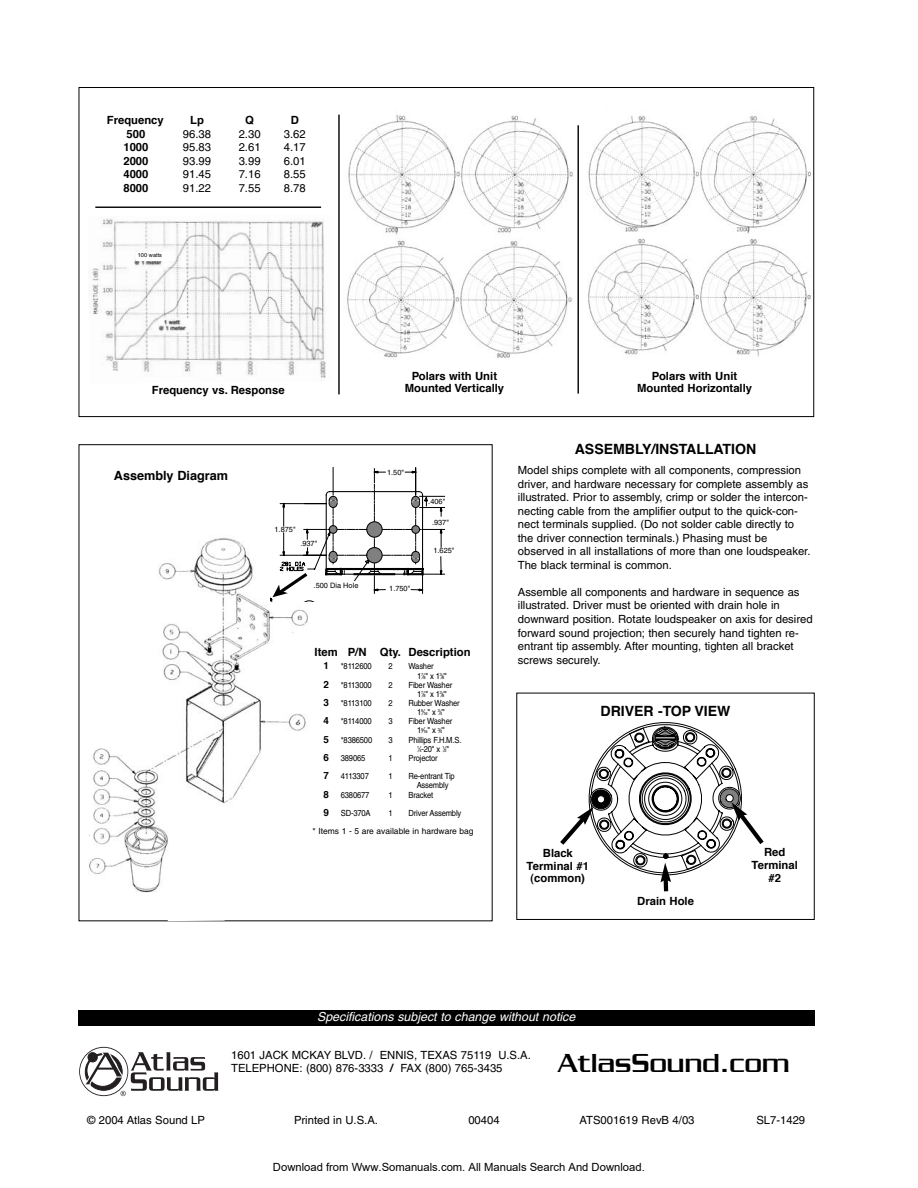
<style>
.page{position:relative;width:918px;height:1188px;background:#fff}
.page>*{position:absolute;margin:0;border:0;box-sizing:border-box;transform-origin:0 0}
.t1{font:600 28.2px "Chainlink";color:#000}
.t2{font:700 14.1px "Helvetica";color:#000}
.t3{font:700 12.75px "Helvetica";color:#000}
.t4{font:italic 12.45px "Helvetica";color:#fff}
.t5{font:11.25px/13.5px "Helvetica";color:#000}
.t6{font:700 11.25px/12.8px "Helvetica";color:#000;text-align:center}
.t7{font:11.25px "Arial";color:#000}
.t8{font:8.4px/9.1px "Helvetica";letter-spacing:-.02em;color:#000;text-align:center;scale:.9 1}
.t9{font:8.4px/18.3px "Helvetica";color:#000;scale:.9 1}
.t10{font:7.35px "Helvetica";color:#000}
.t11{font:5.7px "Helvetica";color:#000}
.s1{font-weight:700;font-size:9.9px}
.s2{font-size:4.2px}
.s3{font-weight:700}
</style>
<div class="page">
<div style="left:79px;top:1010px;width:736px;height:16px;background:#000"></div>
<svg style="left:79px;top:1047px;width:49px;height:49px"></svg>
<div style="left:80px;top:1048px;width:47px;height:47px;background:#fff;border-radius:50%"></div>
<svg style="left:83px;top:1051px;width:135px;height:45px"></svg>
<img style="left:588px;top:115px;width:223px;height:242px">
<img style="left:89px;top:218px;width:237px;height:160px">
<img style="left:89px;top:538px;width:226px;height:355px">
<svg style="left:270px;top:468px;width:175px;height:133px"></svg>
<div style="left:516px;top:693px;width:299px;height:227px;border:1px solid #000"></div>
<svg style="left:560px;top:722px;width:204px;height:170px"></svg>
<hr style="left:578px;top:125px;width:1px;height:269px;background:#000">
<hr style="left:338px;top:115px;width:2px;height:279px;background:#000">
<hr style="left:95px;top:207px;width:226px;height:1px;background:#000">
<svg style="left:167px;top:878px;width:58px;height:43px"></svg>
<img style="left:347px;top:115px;width:226px;height:243px">
<div style="left:136px;top:252px;width:33px;height:8px;background:#fff"></div>
<p class="t6" style="left:107px;top:115px;width:58px">Frequency</p>
<p class="t6" style="left:190px;top:115px;width:15px">Lp</p>
<p class="t6" style="left:245px;top:115px;width:10px">Q</p>
<p class="t6" style="left:291px;top:115px;width:10px">D</p>
<p class="t6" style="left:127px;top:128px;width:20px">500</p>
<p class="t5" style="left:183px;top:128px;width:30px">96.38</p>
<p class="t5" style="left:239px;top:128px;width:23px">2.30</p>
<p class="t5" style="left:284px;top:128px;width:23px">3.62</p>
<p class="t6" style="left:123px;top:142px;width:27px">1000</p>
<p class="t5" style="left:183px;top:142px;width:30px">95.83</p>
<p class="t5" style="left:239px;top:142px;width:23px">2.61</p>
<p class="t5" style="left:284px;top:142px;width:23px">4.17</p>
<p class="t6" style="left:123px;top:155px;width:27px">2000</p>
<p class="t5" style="left:183px;top:155px;width:30px">93.99</p>
<p class="t5" style="left:239px;top:155px;width:23px">3.99</p>
<p class="t5" style="left:284px;top:155px;width:23px">6.01</p>
<p class="t6" style="left:123px;top:169px;width:27px">4000</p>
<p class="t5" style="left:183px;top:169px;width:30px">91.45</p>
<p class="t5" style="left:239px;top:169px;width:23px">7.16</p>
<p class="t5" style="left:284px;top:169px;width:23px">8.55</p>
<p class="t6" style="left:123px;top:182px;width:27px">8000</p>
<p class="t5" style="left:183px;top:182px;width:30px">91.22</p>
<p class="t5" style="left:239px;top:182px;width:23px">7.55</p>
<p class="t5" style="left:284px;top:182px;width:23px">8.78</p>
<p class="t11" style="left:138px;top:253px;width:26px">100 watts</p>
<p class="t6" style="left:405px;top:370px;width:101px">Polars with Unit<br>Mounted Vertically</p>
<p class="t6" style="left:652px;top:370px;width:87px">Polars with Unit</p>
<p class="t6" style="left:152px;top:385px;width:134px">Frequency vs. Response</p>
<p class="t6" style="left:637px;top:383px;width:116px">Mounted Horizontally</p>
<p class="t3" style="left:114px;top:470px;width:116px">Assembly Diagram</p>
<p class="t10" style="left:275px;top:527px;width:23px">1.875"</p>
<p class="t10" style="left:300px;top:540px;width:19px">.937"</p>
<p class="t10" style="left:314px;top:582px;width:46px">.500 Dia Hole</p>
<p class="t10" style="left:387px;top:470px;width:19px">1.50"</p>
<p class="t10" style="left:389px;top:586px;width:23px">1.750"</p>
<p class="t10" style="left:428px;top:499px;width:19px">.406"</p>
<p class="t10" style="left:432px;top:519px;width:19px">.937"</p>
<p class="t10" style="left:433px;top:547px;width:23px">1.625"</p>
<p class="t6" style="left:315px;top:647px;width:157px">Item P/N Qty. Description</p>
<p class="t8" style="left:323px;top:663px;width:55px"><span class="s1">1</span> *8112600</p>
<p class="t8" style="left:388px;top:663px;width:6px">2</p>
<p class="t8" style="left:417px;top:663px;width:35px;text-align:left;text-indent:-9px">Washer<br>1<sup>7</sup>⁄<span class="s2">8</span>" x 1<sup>3</sup>⁄<span class="s2">8</span>"</p>
<p class="t8" style="left:323px;top:681px;width:55px"><span class="s1">2</span> *8113000</p>
<p class="t8" style="left:388px;top:681px;width:6px">2</p>
<p class="t8" style="left:409px;top:681px;width:50px">Fiber Washer<br>1<sup>7</sup>⁄<span class="s2">8</span>" x 1<sup>3</sup>⁄<span class="s2">8</span>"</p>
<p class="t8" style="left:323px;top:699px;width:55px"><span class="s1">3</span> *8113100</p>
<p class="t8" style="left:388px;top:699px;width:6px">2</p>
<p class="t8" style="left:417px;top:699px;width:49px;text-align:left;text-indent:-9px">Rubber Washer<br>1<sup>5</sup>⁄<span class="s2">16</span>" x <sup>3</sup>⁄<span class="s2">4</span>"</p>
<p class="t8" style="left:323px;top:718px;width:55px"><span class="s1">4</span> *8114000</p>
<p class="t8" style="left:388px;top:718px;width:6px">3</p>
<p class="t8" style="left:409px;top:718px;width:50px">Fiber Washer<br>1<sup>5</sup>⁄<span class="s2">16</span>" x <sup>3</sup>⁄<span class="s2">4</span>"</p>
<p class="t8" style="left:323px;top:736px;width:56px"><span class="s1">5</span> *8386500</p>
<p class="t8" style="left:388px;top:736px;width:6px">3</p>
<p class="t8" style="left:409px;top:736px;width:60px">Phillips F.H.M.S.<br><sup>1</sup>⁄<span class="s2">4</span>-20" x <sup>1</sup>⁄<span class="s2">2</span>"</p>
<p class="t8" style="left:323px;top:754px;width:48px"><span class="s1">6</span> 389065</p>
<p class="t8" style="left:388px;top:754px;width:6px">1</p>
<p class="t8" style="left:409px;top:754px;width:34px">Projector</p>
<p class="t8" style="left:323px;top:773px;width:52px"><span class="s1">7</span> 4113307</p>
<p class="t8" style="left:388px;top:773px;width:6px">1</p>
<p class="t8" style="left:409px;top:773px;width:53px">Re-entrant Tip<br>Assembly</p>
<p class="t8" style="left:323px;top:791px;width:53px"><span class="s1">8</span> 6380677</p>
<p class="t8" style="left:388px;top:791px;width:6px">1</p>
<p class="t8" style="left:409px;top:791px;width:29px">Bracket</p>
<p class="t8" style="left:323px;top:809px;width:54px"><span class="s1">9</span> SD-370A</p>
<p class="t8" style="left:388px;top:809px;width:6px">1</p>
<p class="t9" style="left:313px;top:805px;width:180px;text-indent:96px">Driver Assembly<br>* Items 1 - 5 are available in hardware bag</p>
<p class="t2" style="left:575px;top:443px;width:183px">ASSEMBLY/INSTALLATION</p>
<p class="t5" style="left:518px;top:464px;width:294px">Model ships complete with all components, compression driver, and hardware necessary for complete assembly as illustrated. Prior to assembly, crimp or solder the intercon&shy;necting cable from the amplifier output to the quick-con&shy;nect terminals supplied. (Do not solder cable directly to the driver connection terminals.) Phasing must be observed in all installations of more than one loudspeaker.<br>The black terminal is common.</p>
<p class="t5" style="left:518px;top:586px;width:296px">Assemble all components and hardware in sequence as illustrated. Driver must be oriented with drain hole in downward position. Rotate loudspeaker on axis for desired forward sound projection; then securely hand tighten re&shy;entrant tip assembly. After mounting, tighten all bracket screws securely.</p>
<p class="t2" style="left:601px;top:705px;width:131px">DRIVER -TOP VIEW</p>
<p class="t6" style="left:527px;top:847px;width:64px">Black<br>Terminal #1 (common)</p>
<p class="t6" style="left:637px;top:895px;width:58px">Drain Hole</p>
<p class="t6" style="left:752px;top:847px;width:48px">Red<br>Terminal #2</p>
<p class="t4" style="left:317px;top:1012px;width:262px">Specifications subject to change without notice</p>
<p class="t5" style="left:231px;top:1050px;width:301px;line-height:12.8px">1601 JACK MCKAY BLVD. / ENNIS, TEXAS 75119 U.S.A.<br>TELEPHONE: (800) 876-3333 <span class="s3">/</span> FAX (800) 765-3435</p>
<h1 class="t1" style="left:558px;top:1054px;width:234px">AtlasSound.com</h1>
<p class="t5" style="left:87px;top:1114px;width:120px">© 2004 Atlas Sound LP</p>
<p class="t5" style="left:294px;top:1114px;width:85px">Printed in U.S.A.</p>
<p class="t5" style="left:468px;top:1114px;width:33px">00404</p>
<p class="t5" style="left:579px;top:1114px;width:117px">ATS001619 RevB 4/03</p>
<p class="t5" style="left:756px;top:1114px;width:50px">SL7-1429</p>
<p class="t7" style="left:273px;top:1160px;width:373px">Download from Www.Somanuals.com. All Manuals Search And Download.</p>
</div>
